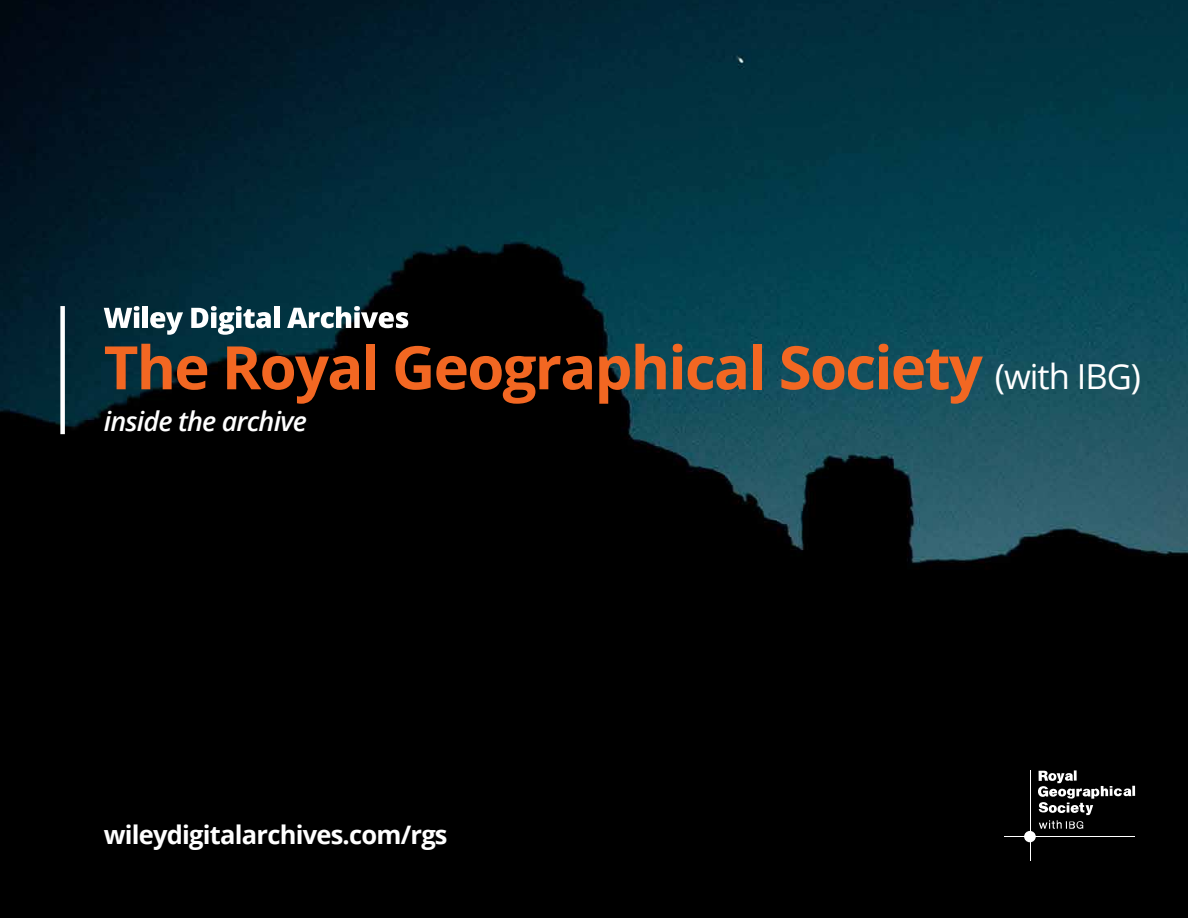
<style>
.page{position:relative;width:1188px;height:918px;background:#fff}
.page>*{position:absolute;margin:0;border:0;box-sizing:border-box;transform-origin:0 0}
.t1{font:700 60px "Open Sans";letter-spacing:-.03em;color:#f26722}
.t2{font:italic 600 27px "Open Sans";letter-spacing:-.03em;color:#fff}
.t3{font:700 25.5px "Open Sans";letter-spacing:-.03em;color:#fff}
.s1{font-weight:400;font-size:34.5px;color:#fff}
</style>
<div class="page">
<img style="left:0;top:0;width:1188px;height:918px">
<hr style="left:1005px;top:836px;width:130px;height:1px;background:#fff">
<svg style="left:1038px;top:770px;width:97px;height:59px;background:#333"></svg>
<hr style="left:1030px;top:770px;width:1px;height:91px;background:#fff">
<div style="left:1024px;top:831px;width:12px;height:11px;background:#fff;border-radius:50%"></div>
<div style="left:60px;top:306px;width:5px;height:128px;background:#fff"></div>
<svg style="left:104px;top:306px;width:36px;height:22px"></svg>
<div style="left:142px;top:307px;width:6px;height:21px;background:#fff"></div>
<svg style="left:150px;top:312px;width:33px;height:23px"></svg>
<svg style="left:191px;top:306px;width:80px;height:29px"></svg>
<div style="left:274px;top:307px;width:5px;height:21px;background:#fff"></div>
<svg style="left:287px;top:306px;width:121px;height:22px"></svg>
<p class="t1" style="left:104px;top:325px;width:1039px">The Royal Geographical Society <span class="s1">(with IBG)</span></p>
<p class="t2" style="left:104px;top:403px;width:205px">inside the archive</p>
<p class="t3" style="left:104px;top:816px;width:345px">wileydigitalarchives.com/rgs</p>
</div>
